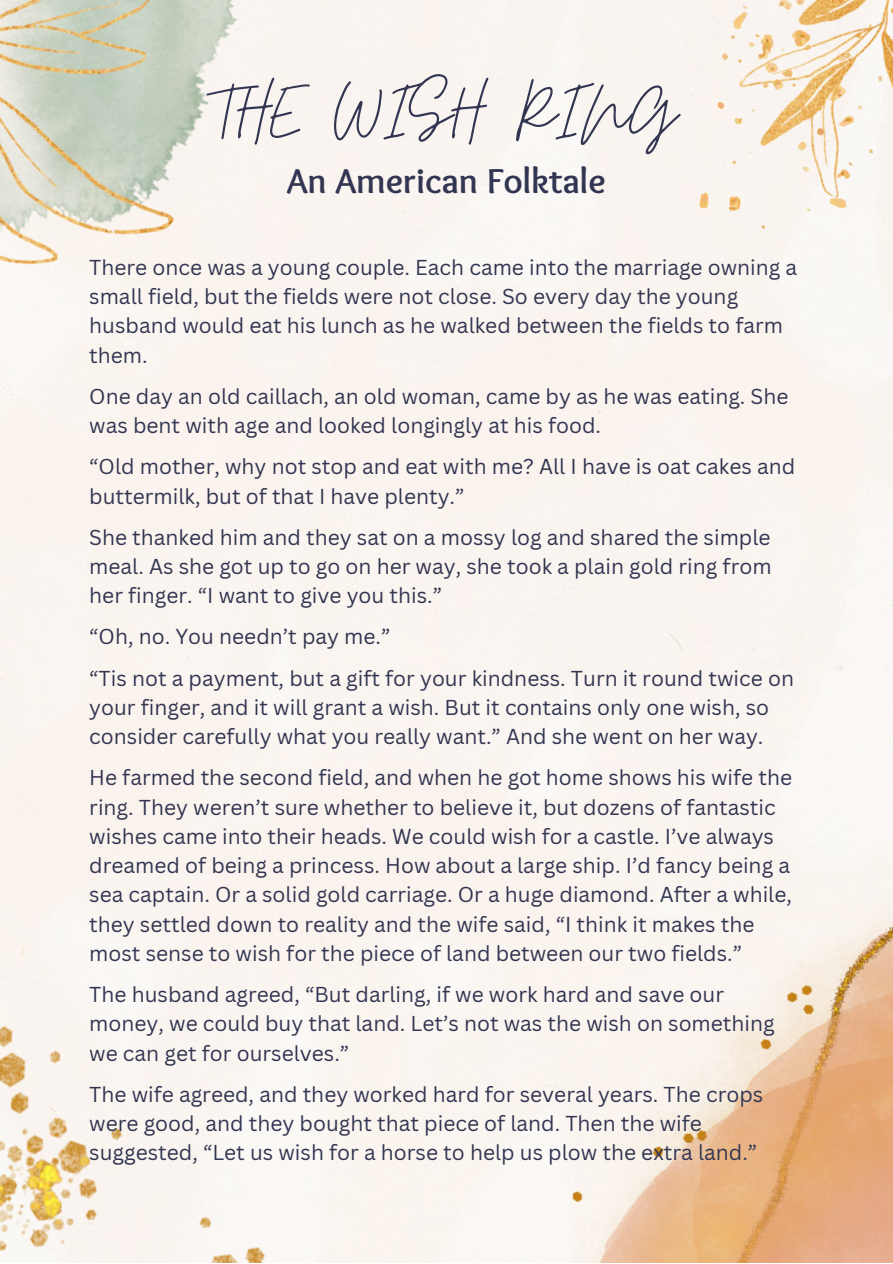
<style>
.page{position:relative;width:893px;height:1264px;background:#fff}
.page>*{position:absolute;margin:0;border:0;box-sizing:border-box;transform-origin:0 0}
.t1{font:84px "Moon Time";color:#333652}
.t2{font:700 36px "Sukar";color:#333652}
.t3{font:21px/29.2px "Canva Sans";color:#333652}
</style>
<div class="page">
<div style="left:653px;top:0;width:60px;height:229px;background:#faf4ef"></div>
<img style="left:713px;top:0;width:179px;height:229px">
<img style="left:461px;top:851px;width:431px;height:411px">
<img style="left:0;top:1025px;width:265px;height:237px">
<div style="left:0;top:0;width:446px;height:394px;background:#faf4f0"></div>
<img style="left:0;top:0;width:287px;height:372px">
<p class="t1" style="left:214px;top:61px;width:464px">THE WISH RING</p>
<p class="t2" style="left:287px;top:160px;width:321px">An American Folktale</p>
<p class="t3" style="left:89px;top:252px;width:709px">There once was a young couple. Each came into the marriage owning a small field, but the fields were not close. So every day the young husband would eat his lunch as he walked between the fields to farm them.</p>
<p class="t3" style="left:89px;top:381px;width:700px">One day an old caillach, an old woman, came by as he was eating. She was bent with age and looked longingly at his food.</p>
<p class="t3" style="left:89px;top:451px;width:707px">“Old mother, why not stop and eat with me? All I have is oat cakes and buttermilk, but of that I have plenty.”</p>
<p class="t3" style="left:89px;top:522px;width:683px;text-align:justify">She thanked him and they sat on a mossy log and shared the simple meal. As she got up to go on her way, she took a plain gold ring from her finger. “I want to give you this.”</p>
<p class="t3" style="left:89px;top:621px;width:302px">“Oh, no. You needn’t pay me.”</p>
<p class="t3" style="left:89px;top:663px;width:706px">“Tis not a payment, but a gift for your kindness. Turn it round twice on your finger, and it will grant a wish. But it contains only one wish, so consider carefully what you really want.” And she went on her way.</p>
<p class="t3" style="left:89px;top:762px;width:704px">He farmed the second field, and when he got home shows his wife the ring. They weren’t sure whether to believe it, but dozens of fantastic wishes came into their heads. We could wish for a castle. I’ve always dreamed of being a princess. How about a large ship. I’d fancy being a</p>
<p class="t3" style="left:89px;top:879px;width:704px">sea captain. Or a solid gold carriage. Or a huge diamond. After a while, they settled down to reality and the wife said, “I think it makes the most sense to wish for the piece of land between our two fields.”</p>
<p class="t3" style="left:89px;top:979px;width:687px">The husband agreed, “But darling, if we work hard and save our money, we could buy that land. Let’s not was the wish on something we can get for ourselves.”</p>
<p class="t3" style="left:89px;top:1079px;width:675px">The wife agreed, and they worked hard for several years. The crops were good, and they bought that piece of land. Then the wife suggested, “Let us wish for a horse to help us plow the extra land.”</p>
</div>
